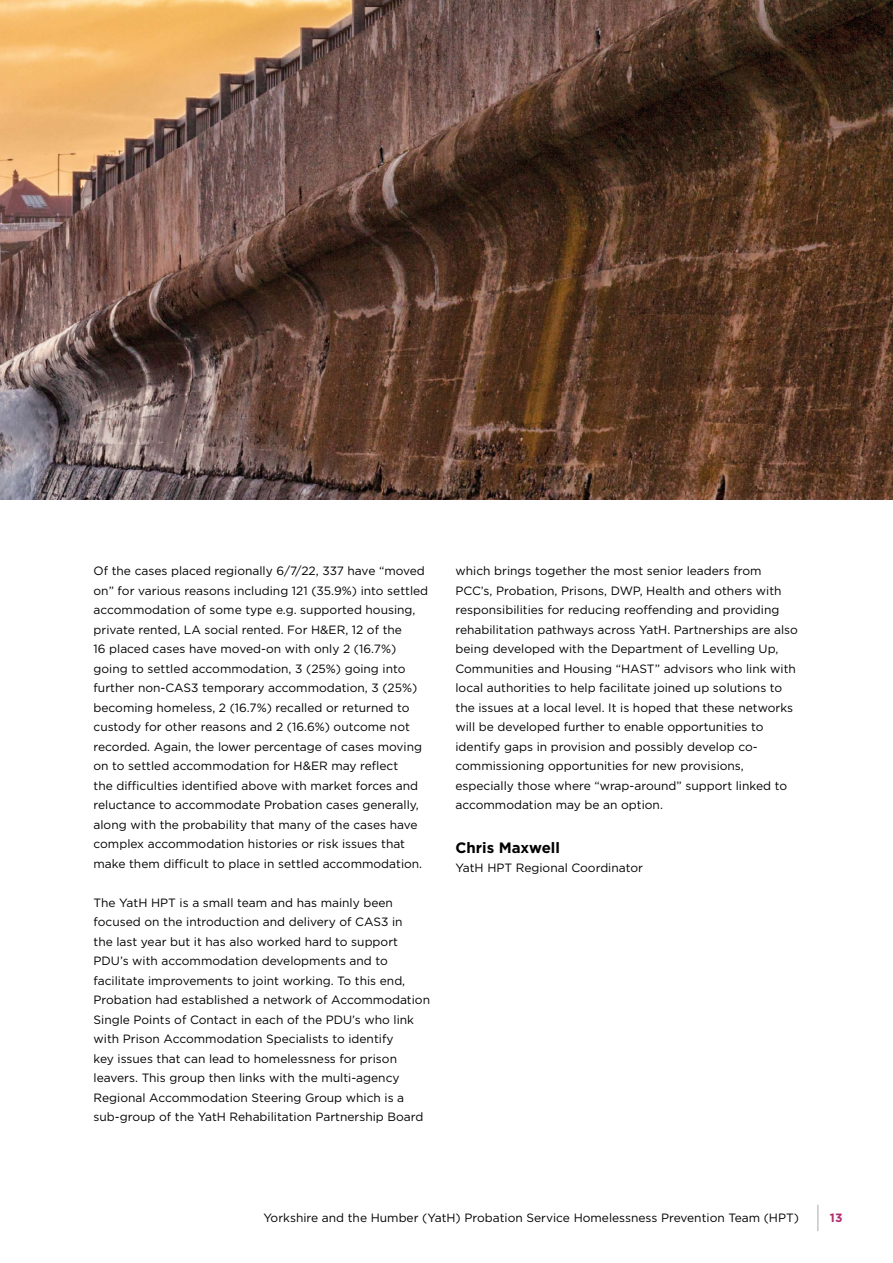
<style>
.page{position:relative;width:893px;height:1263px;background:#fff}
.page>*{position:absolute;margin:0;border:0;box-sizing:border-box;transform-origin:0 0}
.t1{font:700 15px "Gotham";color:#000}
.t2{font:12px/19.5px "Gotham";color:#000}
.t3{font:700 12px "Gotham";color:#b12c6f}
</style>
<div class="page">
<img style="left:0;top:0;width:893px;height:500px">
<hr style="left:817px;top:1205px;width:2px;height:26px;background:#c6c6c6">
<p class="t2" style="left:94px;top:561px;width:336px">Of the cases placed regionally 6/7/22, 337 have “moved on” for various reasons including 121 (35.9%) into settled accommodation of some type e.g. supported housing, private rented, LA social rented. For H&amp;ER, 12 of the<br>16 placed cases have moved-on with only 2 (16.7%) going to settled accommodation, 3 (25%) going into further non-CAS3 temporary accommodation, 3 (25%) becoming homeless, 2 (16.7%) recalled or returned to custody for other reasons and 2 (16.6%) outcome not recorded. Again, the lower percentage of cases moving on to settled accommodation for H&amp;ER may reflect<br>the difficulties identified above with market forces and reluctance to accommodate Probation cases generally, along with the probability that many of the cases have complex accommodation histories or risk issues that make them difficult to place in settled accommodation.</p>
<p class="t2" style="left:94px;top:892px;width:338px">The YatH HPT is a small team and has mainly been focused on the introduction and delivery of CAS3 in<br>the last year but it has also worked hard to support PDU’s with accommodation developments and to facilitate improvements to joint working. To this end, Probation had established a network of Accommodation Single Points of Contact in each of the PDU’s who link with Prison Accommodation Specialists to identify<br>key issues that can lead to homelessness for prison leavers. This group then links with the multi-agency Regional Accommodation Steering Group which is a sub-group of the YatH Rehabilitation Partnership Board</p>
<p class="t2" style="left:455px;top:561px;width:344px">which brings together the most senior leaders from PCC’s, Probation, Prisons, DWP, Health and others with responsibilities for reducing reoffending and providing rehabilitation pathways across YatH. Partnerships are also being developed with the Department of Levelling Up, Communities and Housing “HAST” advisors who link with local authorities to help facilitate joined up solutions to the issues at a local level. It is hoped that these networks will be developed further to enable opportunities to identify gaps in provision and possibly develop co&shy;commissioning opportunities for new provisions, especially those where “wrap-around” support linked to accommodation may be an option.</p>
<p class="t1" style="left:455px;top:837px;width:106px">Chris Maxwell</p>
<p class="t2" style="left:455px;top:858px;width:189px">YatH HPT Regional Coordinator</p>
<p class="t2" style="left:263px;top:1207px;width:537px">Yorkshire and the Humber (YatH) Probation Service Homelessness Prevention Team (HPT)</p>
<p class="t3" style="left:830px;top:1209px;width:14px">13</p>
</div>
